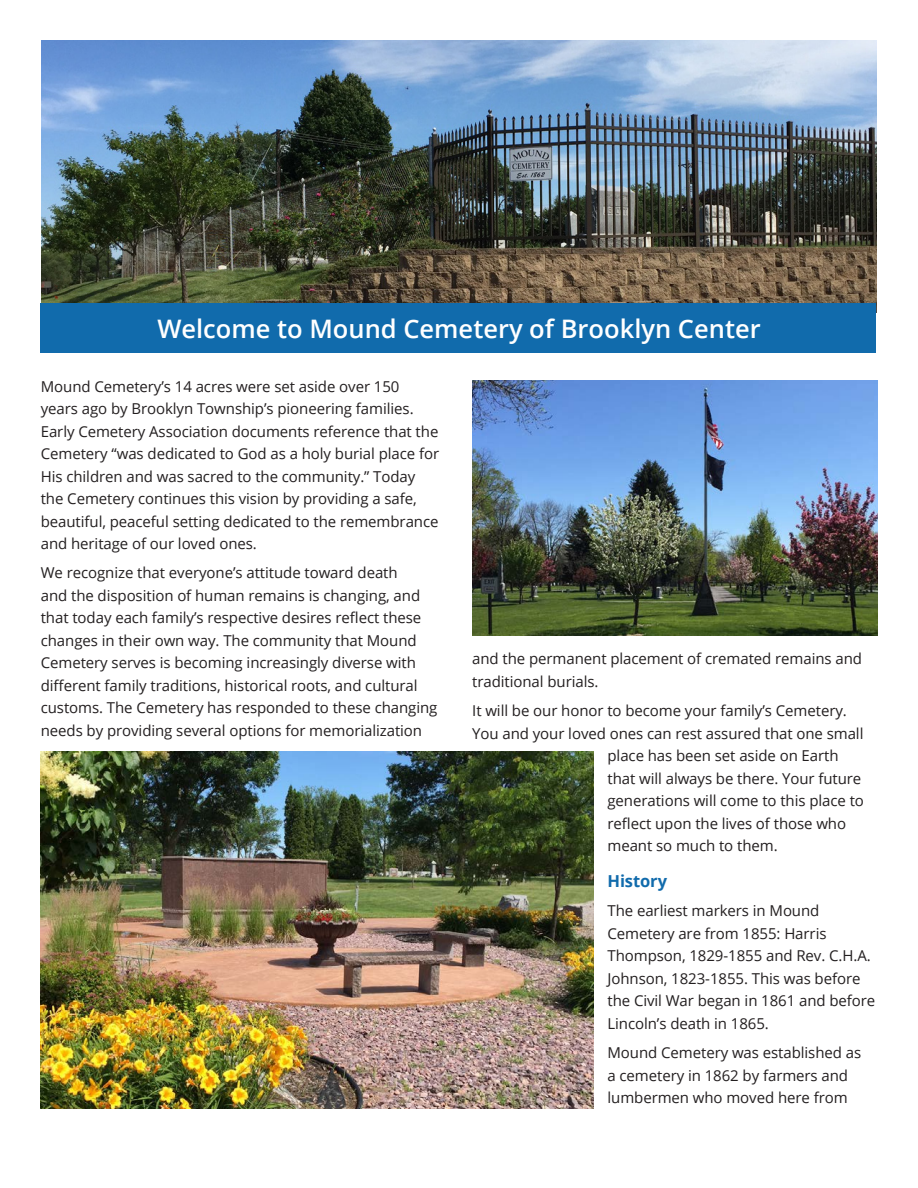
<style>
.page{position:relative;width:918px;height:1188px;background:#fff}
.page>*{position:absolute;margin:0;border:0;box-sizing:border-box;transform-origin:0 0}
.Headline{font:600 25.5px "Open Sans";color:#fff}
.Subheads{font:700 16.5px "Open Sans";letter-spacing:-.005em;color:#116bac}
.Body_copy{font:15px/22.5px "Open Sans";letter-spacing:-.005em;color:#231f20}
</style>
<div class="page">
<img style="left:41px;top:40px;width:836px;height:273px">
<img style="left:472px;top:380px;width:405px;height:255px">
<div style="left:40px;top:304px;width:836px;height:49px;background:#116bac"></div>
<img style="left:41px;top:751px;width:553px;height:357px">
<p class="Headline" style="left:157px;top:311px;width:605px">Welcome to Mound Cemetery of Brooklyn Center</p>
<p class="Body_copy" style="left:41px;top:375px;width:400px">Mound Cemetery’s 14 acres were set aside over 150 years ago by Brooklyn Township’s pioneering families.<br>Early Cemetery Association documents reference that the Cemetery “was dedicated to God as a holy burial place for His children and was sacred to the community.” Today the Cemetery continues this vision by providing a safe, beautiful, peaceful setting dedicated to the remembrance and heritage of our loved ones.</p>
<p class="Body_copy" style="left:41px;top:561px;width:398px">We recognize that everyone’s attitude toward death<br>and the disposition of human remains is changing, and that today each family’s respective desires reflect these changes in their own way. The community that Mound Cemetery serves is becoming increasingly diverse with different family traditions, historical roots, and cultural customs. The Cemetery has responded to these changing needs by providing several options for memorialization</p>
<p class="Body_copy" style="left:472px;top:647px;width:391px">and the permanent placement of cremated remains and traditional burials.</p>
<p class="Body_copy" style="left:472px;top:699px;width:376px">It will be our honor to become your family’s Cemetery.</p>
<p class="Body_copy" style="left:472px;top:722px;width:393px">You and your loved ones can rest assured that one small</p>
<p class="Body_copy" style="left:608px;top:744px;width:233px">place has been set aside on Earth</p>
<p class="Body_copy" style="left:608px;top:767px;width:255px">that will always be there. Your future</p>
<p class="Body_copy" style="left:608px;top:789px;width:258px">generations will come to this place to</p>
<p class="Body_copy" style="left:608px;top:812px;width:240px">reflect upon the lives of those who</p>
<p class="Body_copy" style="left:608px;top:834px;width:172px">meant so much to them.</p>
<p class="Subheads" style="left:608px;top:870px;width:61px">History</p>
<p class="Body_copy" style="left:608px;top:899px;width:269px">The earliest markers in Mound<br>Cemetery are from 1855: Harris<br>Thompson, 1829-1855 and Rev. C.H.A.<br>Johnson, 1823-1855. This was before the Civil War began in 1861 and before<br>Lincoln’s death in 1865.</p>
<p class="Body_copy" style="left:608px;top:1041px;width:255px">Mound Cemetery was established as a cemetery in 1862 by farmers and lumbermen who moved here from</p>
</div>
